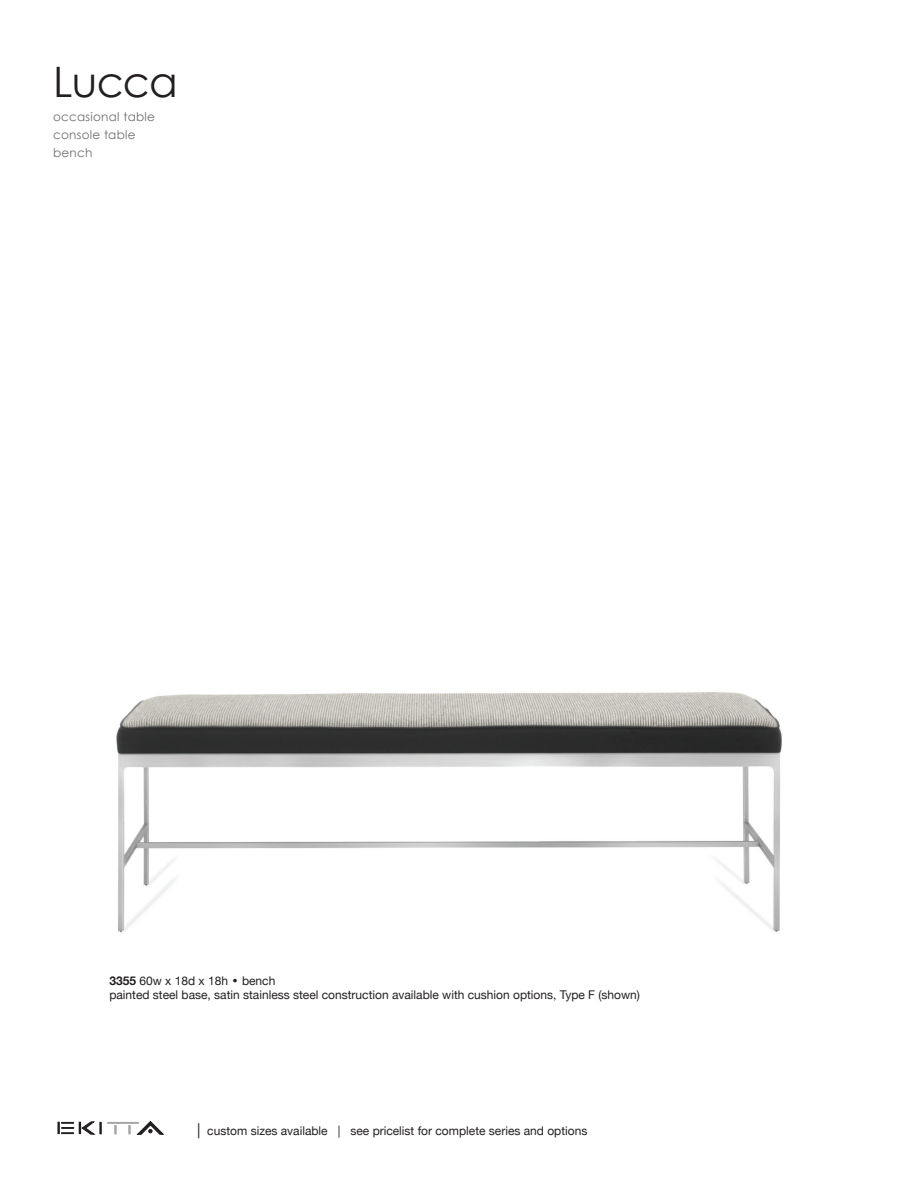
<style>
.page{position:relative;width:918px;height:1188px;background:#fff}
.page>*{position:absolute;margin:0;border:0;box-sizing:border-box;transform-origin:0 0}
.t1{font:42px "Century Gothic";letter-spacing:-.025em;color:#231f20}
.t2{font:12px/14.4px "Helvetica Neue";color:#231f20}
.t3{font:12px/18px "Century Gothic";letter-spacing:.02em;color:#6c6d70}
.s1{font-weight:700}
.s2{font-family:"Century Gothic"}
.s3{font-size:15px}
</style>
<div class="page">
<img style="left:116px;top:692px;width:666px;height:241px">
<svg style="left:128px;top:1125px;width:3px;height:9px"></svg>
<svg style="left:114px;top:1125px;width:3px;height:9px"></svg>
<hr style="left:107px;top:1122px;width:32px;height:2px;background:#a1a3a6">
<svg style="left:57px;top:1122px;width:45px;height:12px"></svg>
<svg style="left:137px;top:1121px;width:27px;height:14px"></svg>
<h1 class="t1" style="left:53px;top:56px;width:126px">Lucca</h1>
<p class="t3" style="left:53px;top:108px;width:103px">occasional table console table bench</p>
<p class="t2" style="left:109px;top:974px;width:532px"><span class="s1">3355</span> 60w x 18d x 18h <span class="s2">•</span> bench<br>painted steel base, satin stainless steel construction available with cushion options, Type F (shown)</p>
<p class="t2" style="left:197px;top:1124px;width:392px"><span class="s3">|</span> custom sizes available | see pricelist for complete series and options</p>
</div>
